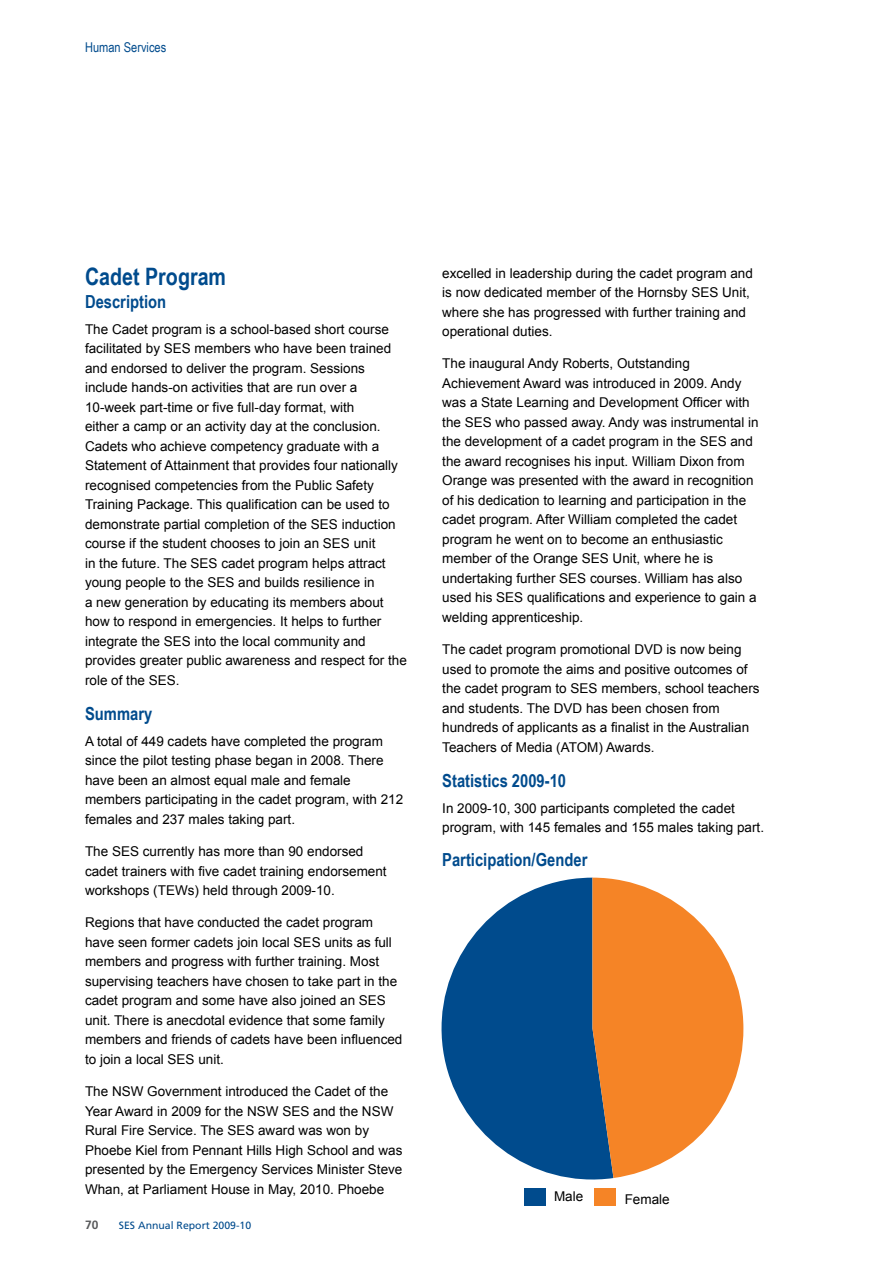
<style>
.page{position:relative;width:893px;height:1263px;background:#fff}
.page>*{position:absolute;margin:0;border:0;box-sizing:border-box;transform-origin:0 0}
.t1{font:700 24px "Arial Narrow";color:#004b8d}
.t2{font:700 18px "Arial Narrow";color:#004b8d}
.t3{font:13.5px/19.5px "Arial";color:#000}
.t4{font:13.5px "Arial Narrow";color:#004b8d}
.t5{font:700 12px "Frutiger";color:#58595b}
.t6{font:10.5px "Frutiger";color:#004b8d}
</style>
<div class="page">
<div style="left:594px;top:1188px;width:21px;height:17px;background:#f58426"></div>
<svg style="left:441px;top:878px;width:172px;height:311px;fill:#004b8d"></svg>
<div style="left:524px;top:1188px;width:21px;height:17px;background:#004b8d"></div>
<svg style="left:592px;top:878px;width:151px;height:300px;fill:#f58426"></svg>
<p class="t4" style="left:85px;top:40px;width:83px">Human Services</p>
<h1 class="t1" style="left:85px;top:263px;width:143px">Cadet Program</h1>
<h2 class="t2" style="left:85px;top:291px;width:83px">Description</h2>
<p class="t3" style="left:85px;top:319px;width:323px">The Cadet program is a school-based short course facilitated by SES members who have been trained and endorsed to deliver the program. Sessions include hands-on activities that are run over a 10-week part-time or five full-day format, with<br>either a camp or an activity day at the conclusion.<br>Cadets who achieve competency graduate with a Statement of Attainment that provides four nationally recognised competencies from the Public Safety Training Package. This qualification can be used to demonstrate partial completion of the SES induction course if the student chooses to join an SES unit<br>in the future. The SES cadet program helps attract young people to the SES and builds resilience in<br>a new generation by educating its members about how to respond in emergencies. It helps to further integrate the SES into the local community and provides greater public awareness and respect for the role of the SES.</p>
<h2 class="t2" style="left:85px;top:703px;width:69px">Summary</h2>
<p class="t3" style="left:85px;top:731px;width:320px">A total of 449 cadets have completed the program since the pilot testing phase began in 2008. There have been an almost equal male and female members participating in the cadet program, with 212 females and 237 males taking part.</p>
<p class="t3" style="left:85px;top:842px;width:303px">The SES currently has more than 90 endorsed cadet trainers with five cadet training endorsement workshops (TEWs) held through 2009-10.</p>
<p class="t3" style="left:85px;top:913px;width:319px">Regions that have conducted the cadet program have seen former cadets join local SES units as full members and progress with further training. Most supervising teachers have chosen to take part in the cadet program and some have also joined an SES unit. There is anecdotal evidence that some family members and friends of cadets have been influenced to join a local SES unit.</p>
<p class="t3" style="left:85px;top:1082px;width:319px">The NSW Government introduced the Cadet of the Year Award in 2009 for the NSW SES and the NSW Rural Fire Service. The SES award was won by Phoebe Kiel from Pennant Hills High School and was presented by the Emergency Services Minister Steve Whan, at Parliament House in May, 2010. Phoebe</p>
<p class="t5" style="left:85px;top:1218px;width:15px">70</p>
<p class="t6" style="left:119px;top:1219px;width:134px">SES Annual Report 2009-10</p>
<p class="t3" style="left:442px;top:263px;width:312px">excelled in leadership during the cadet program and is now dedicated member of the Hornsby SES Unit, where she has progressed with further training and operational duties.</p>
<p class="t3" style="left:442px;top:354px;width:318px">The inaugural Andy Roberts, Outstanding Achievement Award was introduced in 2009. Andy was a State Learning and Development Officer with the SES who passed away. Andy was instrumental in the development of a cadet program in the SES and the award recognises his input. William Dixon from Orange was presented with the award in recognition of his dedication to learning and participation in the cadet program. After William completed the cadet program he went on to become an enthusiastic member of the Orange SES Unit, where he is undertaking further SES courses. William has also used his SES qualifications and experience to gain a welding apprenticeship.</p>
<p class="t3" style="left:442px;top:639px;width:319px">The cadet program promotional DVD is now being used to promote the aims and positive outcomes of the cadet program to SES members, school teachers and students. The DVD has been chosen from hundreds of applicants as a finalist in the Australian Teachers of Media (ATOM) Awards.</p>
<h2 class="t2" style="left:442px;top:770px;width:125px">Statistics 2009-10</h2>
<p class="t3" style="left:442px;top:798px;width:323px">In 2009-10, 300 participants completed the cadet program, with 145 females and 155 males taking part.</p>
<h2 class="t2" style="left:442px;top:850px;width:147px">Participation/Gender</h2>
<p class="t3" style="left:554px;top:1186px;width:31px">Male</p>
<p class="t3" style="left:625px;top:1189px;width:47px">Female</p>
</div>
